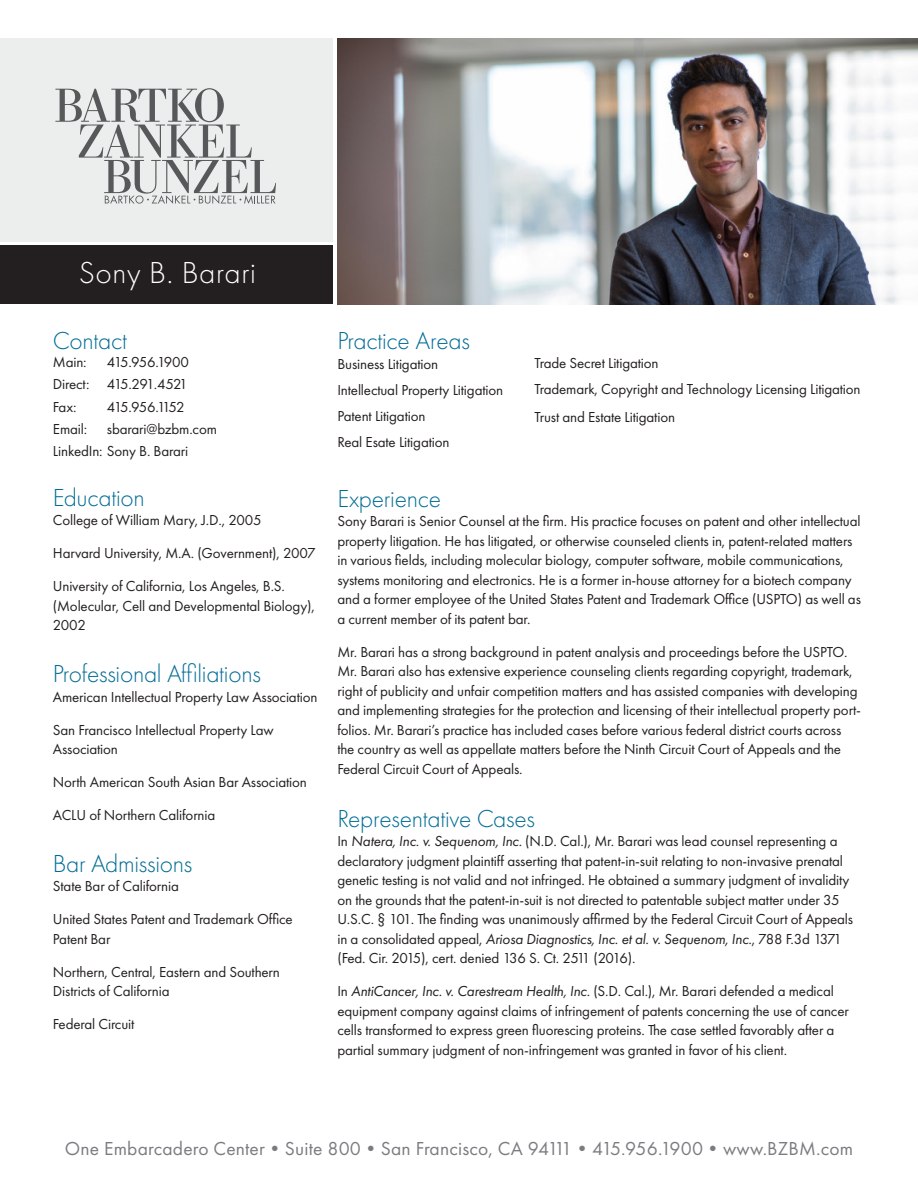
<style>
.page{position:relative;width:918px;height:1188px;background:#fff}
.page>*{position:absolute;margin:0;border:0;box-sizing:border-box;transform-origin:0 0}
.t1{font:300 31.5px "Futura PT";letter-spacing:.02em;color:#fff}
.t2{font:300 25.5px "Futura PT";letter-spacing:-.01em;color:#006c95}
.t3{font:19.5px "Futura PT";letter-spacing:.01em;color:#7b7c81}
.t4{font:15px/19.5px "Futura PT";letter-spacing:-.01em;color:#231f20}
.t5{font:15px "Futura PT";letter-spacing:-.04em;color:#231f20}
.t6{font:15px "Futura PT";letter-spacing:-.05em;color:#231f20}
.t7{font:15px "Futura PT";letter-spacing:-.11em;color:#231f20}
.s1{font-style:italic}
</style>
<div class="page">
<div style="left:0;top:246px;width:333px;height:58px;background:#231f20"></div>
<div style="left:0;top:38px;width:333px;height:203px;background:#eceded"></div>
<img style="left:338px;top:39px;width:580px;height:265px">
<svg style="left:55px;top:88px;width:221px;height:116px"></svg>
<p class="t1" style="left:79px;top:255px;width:179px">Sony B. Barari</p>
<p class="t2" style="left:53px;top:326px;width:76px">Contact</p>
<p class="t4" style="left:53px;top:352px;width:35px">Main:</p>
<p class="t6" style="left:107px;top:353px;width:84px">415.956.1900</p>
<p class="t5" style="left:53px;top:376px;width:136px">Direct: 415.291.4521</p>
<p class="t4" style="left:53px;top:397px;width:25px">Fax:</p>
<p class="t7" style="left:107px;top:398px;width:79px">415.956.1152</p>
<p class="t4" style="left:53px;top:419px;width:36px">Email:</p>
<p class="t4" style="left:107px;top:419px;width:112px">sbarari@bzbm.com</p>
<p class="t4" style="left:53px;top:442px;width:137px">LinkedIn: Sony B. Barari</p>
<p class="t2" style="left:53px;top:483px;width:93px">Education</p>
<p class="t4" style="left:53px;top:511px;width:210px">College of William Mary, J.D., 2005</p>
<p class="t4" style="left:53px;top:544px;width:264px">Harvard University, M.A. (Government), 2007</p>
<p class="t4" style="left:53px;top:577px;width:263px">University of California, Los Angeles, B.S. (Molecular, Cell and Developmental Biology),<br>2002</p>
<p class="t2" style="left:53px;top:659px;width:210px">Professional Affiliations</p>
<p class="t4" style="left:53px;top:687px;width:266px">American Intellectual Property Law Association</p>
<p class="t4" style="left:53px;top:720px;width:222px">San Francisco Intellectual Property Law<br>Association</p>
<p class="t4" style="left:53px;top:772px;width:255px">North American South Asian Bar Association</p>
<p class="t4" style="left:53px;top:805px;width:164px">ACLU of Northern California</p>
<p class="t2" style="left:53px;top:849px;width:141px">Bar Admissions</p>
<p class="t4" style="left:53px;top:877px;width:127px">State Bar of California</p>
<p class="t4" style="left:53px;top:910px;width:241px">United States Patent and Trademark Office<br>Patent Bar</p>
<p class="t4" style="left:53px;top:962px;width:228px">Northern, Central, Eastern and Southern<br>Districts of California</p>
<p class="t4" style="left:53px;top:1015px;width:83px">Federal Circuit</p>
<p class="t2" style="left:337px;top:326px;width:134px">Practice Areas</p>
<p class="t4" style="left:337px;top:354px;width:102px">Business Litigation</p>
<p class="t4" style="left:337px;top:380px;width:167px">Intellectual Property Litigation</p>
<p class="t4" style="left:337px;top:406px;width:90px">Patent Litigation</p>
<p class="t4" style="left:337px;top:433px;width:114px">Real Esate Litigation</p>
<p class="t2" style="left:337px;top:484px;width:105px">Experience</p>
<p class="t4" style="left:337px;top:511px;width:525px">Sony Barari is Senior Counsel at the firm. His practice focuses on patent and other intellectual property litigation. He has litigated, or otherwise counseled clients in, patent-related matters in various fields, including molecular biology, computer software, mobile communications, systems monitoring and electronics. He is a former in-house attorney for a biotech company and a former employee of the United States Patent and Trademark Office (USPTO) as well as a current member of its patent bar.</p>
<p class="t4" style="left:337px;top:642px;width:525px">Mr. Barari has a strong background in patent analysis and proceedings before the USPTO.<br>Mr. Barari also has extensive experience counseling clients regarding copyright, trademark, right of publicity and unfair competition matters and has assisted companies with developing and implementing strategies for the protection and licensing of their intellectual property port&shy;folios. Mr. Barari’s practice has included cases before various federal district courts across the country as well as appellate matters before the Ninth Circuit Court of Appeals and the Federal Circuit Court of Appeals.</p>
<p class="t2" style="left:337px;top:804px;width:199px">Representative Cases</p>
<p class="t4" style="left:337px;top:832px;width:517px">In <span class="s1">Natera, Inc. v. Sequenom, Inc.</span> (N.D. Cal.), Mr. Barari was lead counsel representing a declaratory judgment plaintiff asserting that patent-in-suit relating to non-invasive prenatal genetic testing is not valid and not infringed. He obtained a summary judgment of invalidity on the grounds that the patent-in-suit is not directed to patentable subject matter under 35<br>U.S.C. § 101. The finding was unanimously affirmed by the Federal Circuit Court of Appeals in a consolidated appeal, <span class="s1">Ariosa Diagnostics, Inc. et al. v. Sequenom, Inc.</span>, 788 F.3d 1371 (Fed. Cir. 2015), cert. denied 136 S. Ct. 2511 (2016).</p>
<p class="t4" style="left:337px;top:982px;width:513px">In <span class="s1">AntiCancer, Inc. v. Carestream Health, Inc.</span> (S.D. Cal.), Mr. Barari defended a medical equipment company against claims of infringement of patents concerning the use of cancer cells transformed to express green fluorescing proteins. The case settled favorably after a partial summary judgment of non-infringement was granted in favor of his client.</p>
<p class="t4" style="left:535px;top:353px;width:126px">Trade Secret Litigation</p>
<p class="t4" style="left:535px;top:379px;width:328px">Trademark, Copyright and Technology Licensing Litigation</p>
<p class="t4" style="left:535px;top:407px;width:142px">Trust and Estate Litigation</p>
<p class="t3" style="left:65px;top:1137px;width:790px">One Embarcadero Center•Suite 800•San Francisco, CA 94111•415.956.1900•www.BZBM.com</p>
</div>
